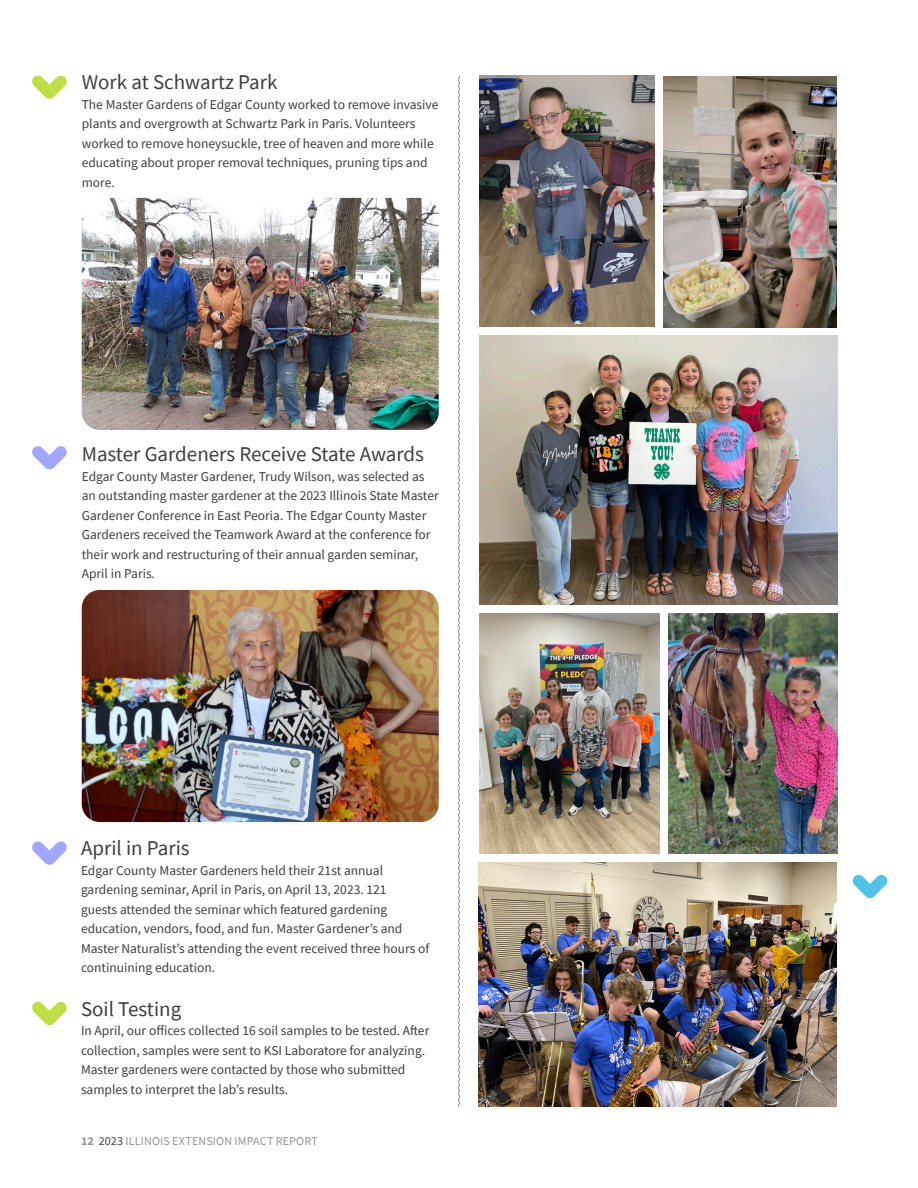
<style>
.page{position:relative;width:918px;height:1188px;background:#fff}
.page>*{position:absolute;margin:0;border:0;box-sizing:border-box;transform-origin:0 0}
.Article_Body_Text{font:21px "Source Sans Pro";color:#3e3e3f}
.Article_Body_Text-2{font:13.5px/19.5px "Source Sans Pro";color:#3e3e3f}
.t1{font:12px "Source Sans Pro";letter-spacing:.01em;color:#939598}
.s1{font-weight:700}
.s2{color:#3e3e3f}
</style>
<div class="page">
<svg style="left:458px;top:75px;width:2px;height:1032px"></svg>
<img style="left:82px;top:198px;width:357px;height:232px">
<img style="left:82px;top:590px;width:357px;height:232px">
<svg style="left:32px;top:446px;width:35px;height:24px"></svg>
<svg style="left:32px;top:75px;width:35px;height:24px"></svg>
<svg style="left:32px;top:841px;width:35px;height:24px"></svg>
<svg style="left:852px;top:875px;width:36px;height:24px"></svg>
<img style="left:478px;top:863px;width:358px;height:244px">
<img style="left:479px;top:336px;width:359px;height:268px">
<svg style="left:32px;top:1002px;width:35px;height:24px"></svg>
<img style="left:479px;top:613px;width:180px;height:240px">
<img style="left:479px;top:76px;width:176px;height:251px">
<img style="left:664px;top:76px;width:173px;height:252px">
<img style="left:669px;top:613px;width:169px;height:240px">
<p class="Article_Body_Text" style="left:82px;top:69px;width:197px">Work at Schwartz Park</p>
<p class="Article_Body_Text-2" style="left:82px;top:95px;width:358px">The Master Gardens of Edgar County worked to remove invasive plants and overgrowth at Schwartz Park in Paris. Volunteers worked to remove honeysuckle, tree of heaven and more while educating about proper removal techniques, pruning tips and more.</p>
<p class="Article_Body_Text" style="left:82px;top:441px;width:344px">Master Gardeners Receive State Awards</p>
<p class="Article_Body_Text-2" style="left:82px;top:467px;width:359px">Edgar County Master Gardener, Trudy Wilson, was selected as an outstanding master gardener at the 2023 Illinois State Master Gardener Conference in East Peoria. The Edgar County Master Gardeners received the Teamwork Award at the conference for their work and restructuring of their annual garden seminar, April in Paris.</p>
<p class="Article_Body_Text" style="left:81px;top:835px;width:110px">April in Paris</p>
<p class="Article_Body_Text-2" style="left:81px;top:860px;width:350px">Edgar County Master Gardeners held their 21st annual gardening seminar, April in Paris, on April 13, 2023. 121<br>guests attended the seminar which featured gardening education, vendors, food, and fun. Master Gardener’s and Master Naturalist’s attending the event received three hours of continuining education.</p>
<p class="Article_Body_Text" style="left:81px;top:995px;width:102px">Soil Testing</p>
<p class="Article_Body_Text-2" style="left:81px;top:1021px;width:350px">In April, our offices collected 16 soil samples to be tested. After collection, samples were sent to KSI Laboratore for analyzing.<br>Master gardeners were contacted by those who submitted samples to interpret the lab’s results.</p>
<p class="t1" style="left:81px;top:1133px;width:238px"><span class="s1">12</span> <span class="s2">2023</span> ILLINOIS EXTENSION IMPACT REPORT</p>
</div>
